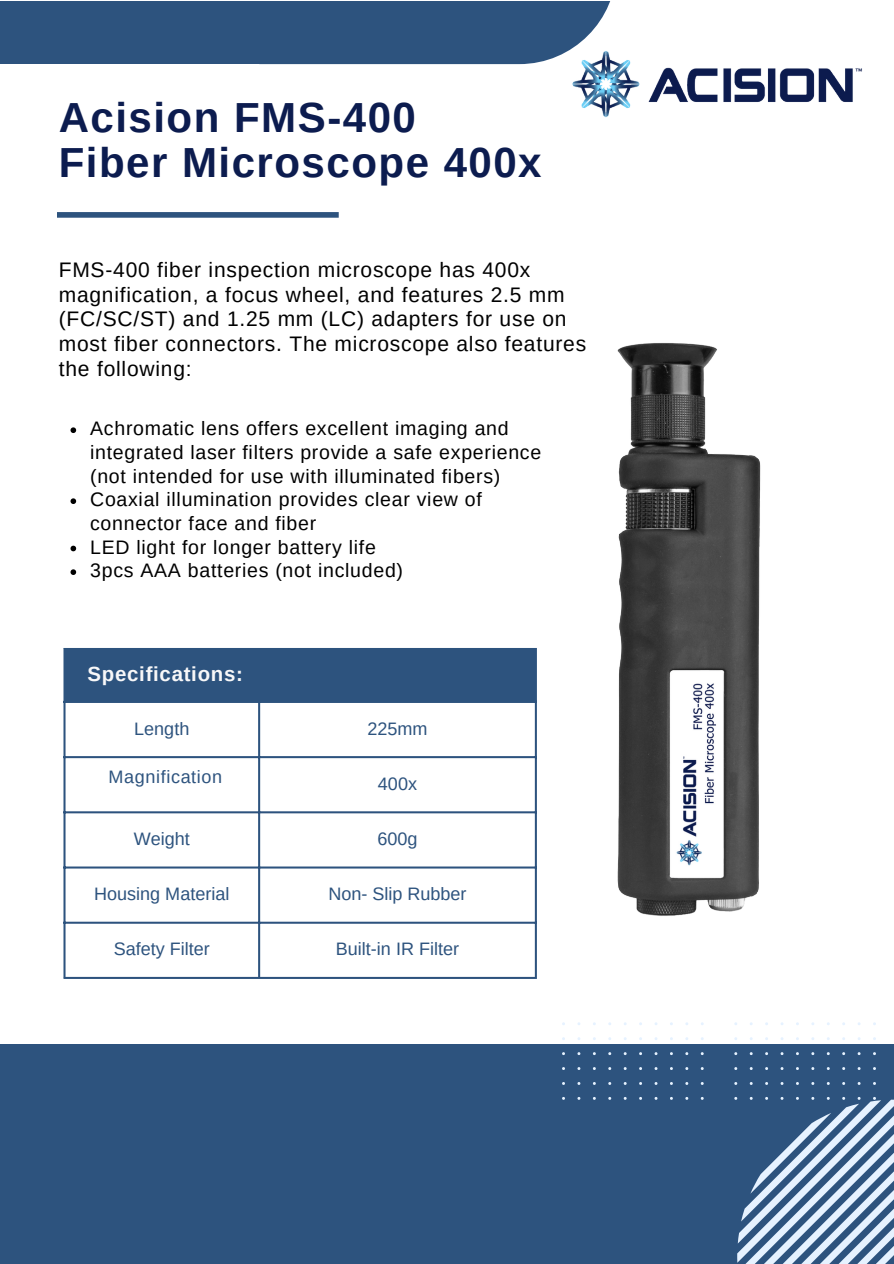
<style>
.page{position:relative;width:894px;height:1264px;background:#fff}
.page>*{position:absolute;margin:0;border:0;box-sizing:border-box;transform-origin:0 0}
.t1{font:700 42px/45px "Arimo";letter-spacing:.035em;color:#0c1c4f}
.t2{font:21px/24.8px "Arimo";letter-spacing:.035em;color:#000}
.t3{font:700 20.4px "Arimo";letter-spacing:.035em;color:#f8f8f9}
.t4{font:19.5px/23.7px "Arimo";letter-spacing:.035em;color:#000}
.t5{font:18px "Arimo";color:#2d537e}
.t6{font:18px "Arimo";letter-spacing:.035em;color:#2d537e}
</style>
<div class="page">
<div style="left:57px;top:212px;width:281px;height:6px;background:#2d537e"></div>
<div style="left:0;top:1044px;width:893px;height:219px;background:#2d537e"></div>
<img style="left:521px;top:343px;width:240px;height:627px">
<div style="left:316px;top:2px;width:294px;height:62px;background:#2d537e"></div>
<div style="left:0;top:2px;width:316px;height:62px;background:#2d537e"></div>
<svg style="left:734px;top:1022px;width:159px;height:241px"></svg>
<svg style="left:562px;top:1022px;width:141px;height:77px"></svg>
<img style="left:559px;top:37px;width:303px;height:81px">
<div style="left:65px;top:650px;width:469px;height:51px;background:#2d537e"></div>
<hr style="left:63px;top:650px;width:2px;height:326px;background:#2d537e">
<hr style="left:258px;top:650px;width:2px;height:326px;background:#2d537e">
<hr style="left:534px;top:650px;width:2px;height:326px;background:#2d537e">
<hr style="left:63px;top:648px;width:473px;height:2px;background:#2d537e">
<hr style="left:63px;top:701px;width:473px;height:2px;background:#2d537e">
<hr style="left:63px;top:756px;width:473px;height:2px;background:#2d537e">
<hr style="left:63px;top:811px;width:473px;height:2px;background:#2d537e">
<hr style="left:63px;top:866px;width:473px;height:2px;background:#2d537e">
<hr style="left:63px;top:921px;width:473px;height:2px;background:#2d537e">
<hr style="left:63px;top:976px;width:473px;height:2px;background:#2d537e">
<svg style="left:70px;top:427px;width:6px;height:6px"></svg>
<svg style="left:70px;top:498px;width:6px;height:6px"></svg>
<svg style="left:70px;top:545px;width:6px;height:6px"></svg>
<svg style="left:70px;top:569px;width:6px;height:6px"></svg>
<h1 class="t1" style="left:59px;top:96px;width:484px">Acision FMS-400<br>Fiber Microscope 400x</h1>
<p class="t2" style="left:59px;top:257px;width:529px">FMS-400 fiber inspection microscope has 400x magnification, a focus wheel, and features 2.5 mm (FC/SC/ST) and 1.25 mm (LC) adapters for use on most fiber connectors. The microscope also features the following:</p>
<p class="t4" style="left:90px;top:417px;width:452px">Achromatic lens offers excellent imaging and integrated laser filters provide a safe experience (not intended for use with illuminated fibers)<br>Coaxial illumination provides clear view of connector face and fiber<br>LED light for longer battery life<br>3pcs AAA batteries (not included)</p>
<p class="t3" style="left:87px;top:660px;width:157px">Specifications:</p>
<p class="t5" style="left:134px;top:716px;width:57px">Length</p>
<p class="t5" style="left:367px;top:716px;width:62px">225mm</p>
<p class="t5" style="left:378px;top:772px;width:41px">400x</p>
<p class="t6" style="left:108px;top:765px;width:115px">Magnification</p>
<p class="t5" style="left:134px;top:827px;width:58px">Weight</p>
<p class="t5" style="left:377px;top:827px;width:42px">600g</p>
<p class="t5" style="left:94px;top:882px;width:137px">Housing Material</p>
<p class="t5" style="left:328px;top:882px;width:140px">Non- Slip Rubber</p>
<p class="t5" style="left:114px;top:937px;width:98px">Safety Filter</p>
<p class="t5" style="left:336px;top:937px;width:125px">Built-in IR Filter</p>
</div>
